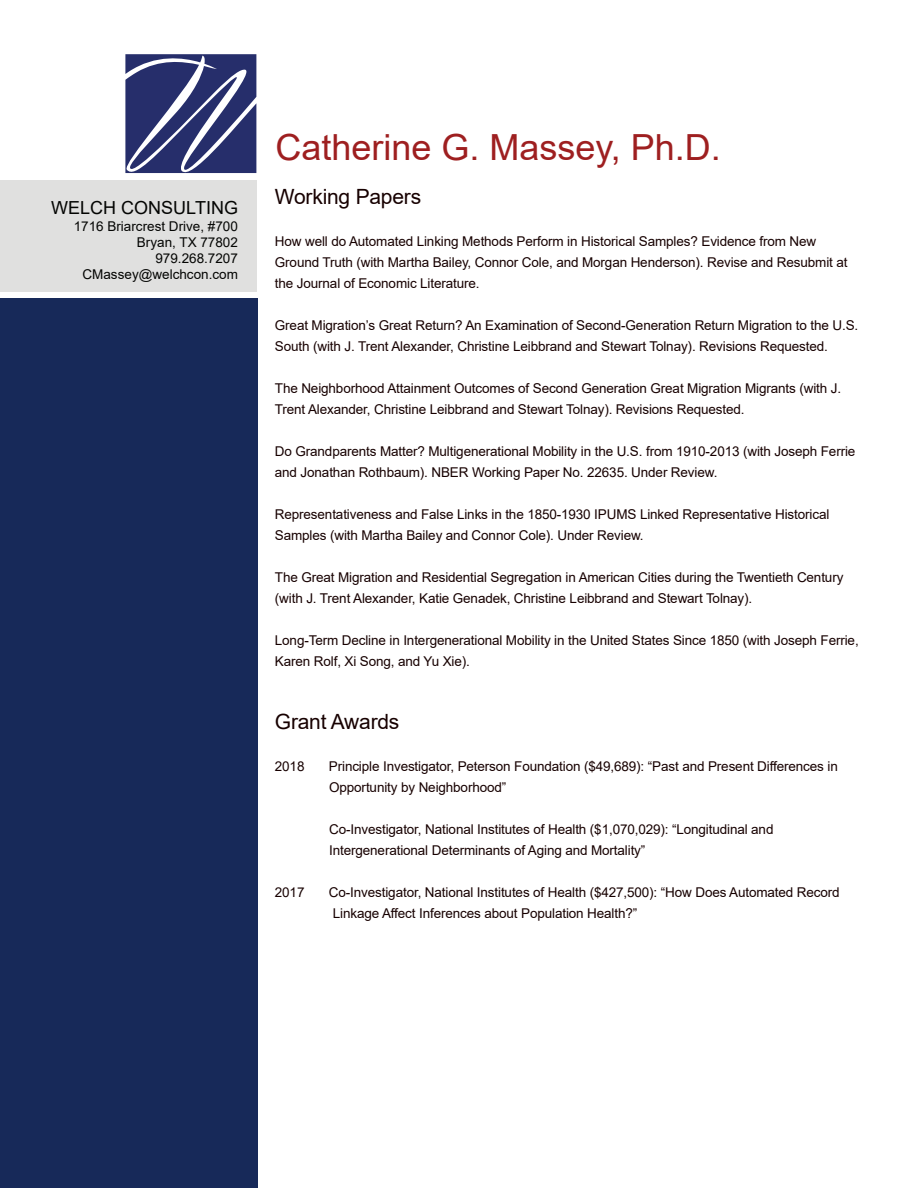
<style>
.page{position:relative;width:918px;height:1188px;background:#fff}
.page>*{position:absolute;margin:0;border:0;box-sizing:border-box;transform-origin:0 0}
.t1{font:36px "Arial";color:#9e1f20}
.t2{font:21px "Arial";letter-spacing:-.01em;color:#170000}
.t3{font:18px "Arial";color:#040503}
.t4{font:13.5px/21px "Arial";letter-spacing:-.01em;color:#170000}
.t5{font:13.5px/16.2px "Arial";color:#040503;text-align:right}
</style>
<div class="page">
<svg style="left:125px;top:54px;width:131px;height:119px;background:#4c5285"></svg>
<div style="left:0;top:180px;width:257px;height:112px;background:#e0e0df"></div>
<div style="left:0;top:298px;width:258px;height:890px;background:#172959"></div>
<h3 class="t3" style="left:51px;top:196px;width:188px">WELCH CONSULTING</h3>
<p class="t5" style="left:74px;top:218px;width:166px">1716 Briarcrest Drive, #700<br>Bryan, TX 77802<br>979.268.7207<br>CMassey@welchcon.com</p>
<h1 class="t1" style="left:275px;top:123px;width:447px">Catherine G. Massey, Ph.D.</h1>
<h2 class="t2" style="left:275px;top:182px;width:148px">Working Papers</h2>
<p class="t4" style="left:275px;top:230px;width:574px">How well do Automated Linking Methods Perform in Historical Samples? Evidence from New<br>Ground Truth (with Martha Bailey, Connor Cole, and Morgan Henderson). Revise and Resubmit at the Journal of Economic Literature.</p>
<p class="t4" style="left:275px;top:314px;width:585px">Great Migration’s Great Return? An Examination of Second-Generation Return Migration to the U.S.<br>South (with J. Trent Alexander, Christine Leibbrand and Stewart Tolnay). Revisions Requested.</p>
<p class="t4" style="left:275px;top:377px;width:568px">The Neighborhood Attainment Outcomes of Second Generation Great Migration Migrants (with J.<br>Trent Alexander, Christine Leibbrand and Stewart Tolnay). Revisions Requested.</p>
<p class="t4" style="left:275px;top:440px;width:582px">Do Grandparents Matter? Multigenerational Mobility in the U.S. from 1910-2013 (with Joseph Ferrie and Jonathan Rothbaum). NBER Working Paper No. 22635. Under Review.</p>
<p class="t4" style="left:275px;top:503px;width:556px">Representativeness and False Links in the 1850-1930 IPUMS Linked Representative Historical<br>Samples (with Martha Bailey and Connor Cole). Under Review.</p>
<p class="t4" style="left:275px;top:566px;width:570px">The Great Migration and Residential Segregation in American Cities during the Twentieth Century (with J. Trent Alexander, Katie Genadek, Christine Leibbrand and Stewart Tolnay).</p>
<p class="t4" style="left:275px;top:629px;width:585px">Long-Term Decline in Intergenerational Mobility in the United States Since 1850 (with Joseph Ferrie,<br>Karen Rolf, Xi Song, and Yu Xie).</p>
<h2 class="t2" style="left:275px;top:707px;width:126px">Grant Awards</h2>
<p class="t4" style="left:275px;top:755px;width:31px">2018</p>
<p class="t4" style="left:329px;top:755px;width:510px">Principle Investigator, Peterson Foundation ($49,689): “Past and Present Differences in<br>Opportunity by Neighborhood”</p>
<p class="t4" style="left:329px;top:818px;width:446px">Co-Investigator, National Institutes of Health ($1,070,029): “Longitudinal and<br>Intergenerational Determinants of Aging and Mortality”</p>
<p class="t4" style="left:275px;top:881px;width:31px">2017</p>
<p class="t4" style="left:329px;top:881px;width:512px">Co-Investigator, National Institutes of Health ($427,500): “How Does Automated Record<br>Linkage Affect Inferences about Population Health?”</p>
</div>
